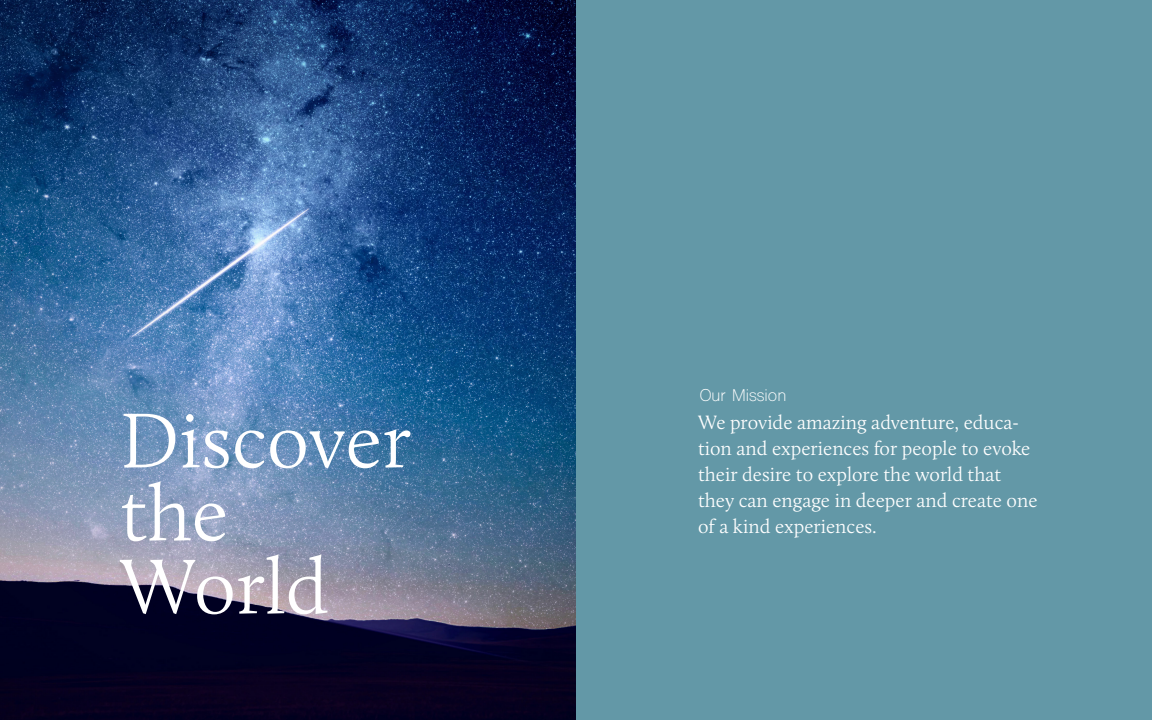
<style>
.page{position:relative;width:1152px;height:720px;background:#fff}
.page>*{position:absolute;margin:0;border:0;box-sizing:border-box;transform-origin:0 0}
.t1{font:300 80.3px/73px "Calluna";color:#fff}
.t2{font:300 20px/26px "Calluna";color:#fff}
.t3{font:16px "Shree Dev 0714";color:#fff}
</style>
<div class="page">
<div style="left:576px;top:0;width:576px;height:720px;background:#6398a7"></div>
<img style="left:0;top:0;width:576px;height:720px">
<h1 class="t1" style="left:120px;top:403px;width:293px">Discover the<br>World</h1>
<p class="t3" style="left:700px;top:386px;width:88px">Our Mission</p>
<p class="t2" style="left:698px;top:409px;width:341px">We provide amazing adventure, educa&shy;tion and experiences for people to evoke their desire to explore the world that they can engage in deeper and create one of a kind experiences.</p>
</div>
